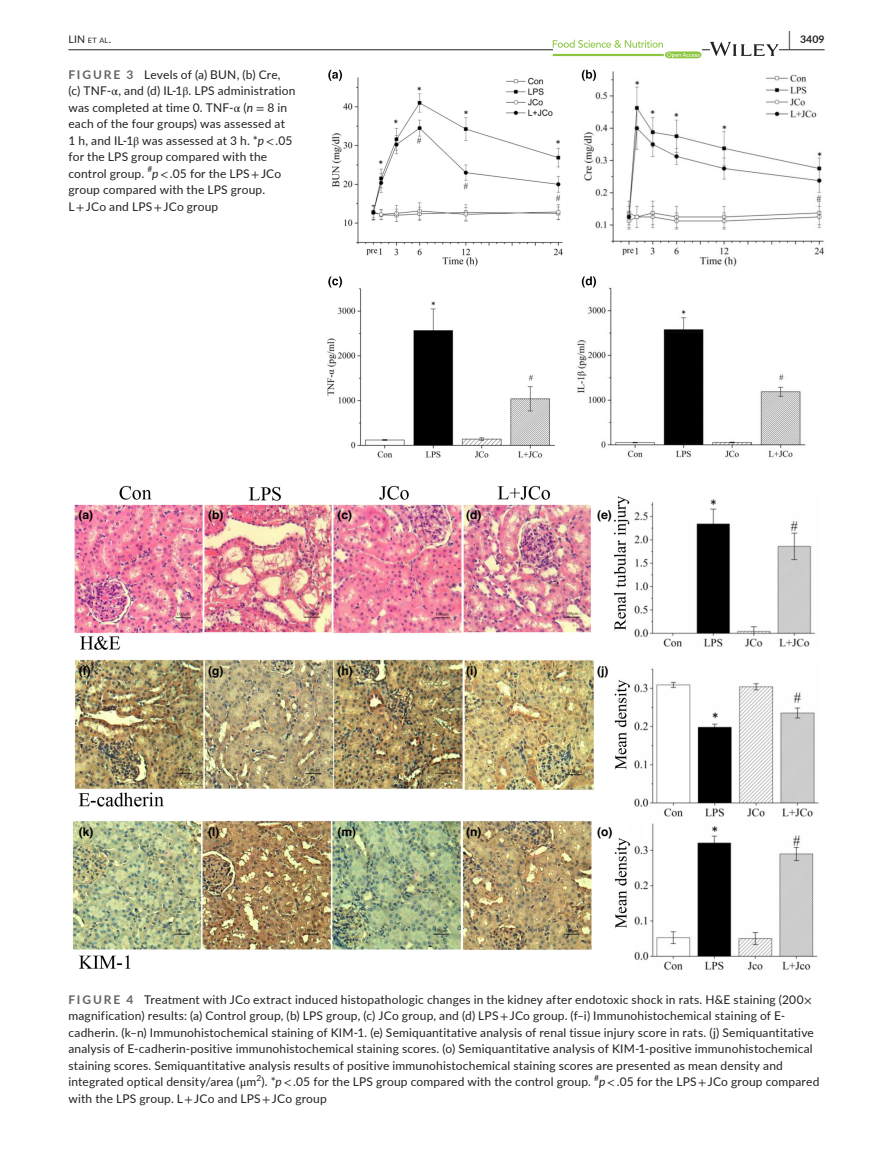
<style>
.page{position:relative;width:893px;height:1174px;background:#fff}
.page>*{position:absolute;margin:0;border:0;box-sizing:border-box;transform-origin:0 0}
.t1{font:12px/16.5px "Lato";letter-spacing:.015em;color:#231f20}
.t2{font:700 12px "Helvetica";color:#000}
.t3{font:700 10.5px "Lato";color:#231f20}
.t4{font:8.4px "Lato";color:#231f20}
.t5{font:7.35px "Lato";color:#231f20}
.s1{font-size:10.5px}
.s2{font-size:19.5px}
.s3{font-weight:700;color:#636366}
.s4{font-family:"STIX"}
.s5{font-style:italic}
</style>
<div class="page">
<hr style="left:68px;top:49px;width:756px;height:1px;background:#231f20">
<svg style="left:553px;top:40px;width:148px;height:18px"></svg>
<svg style="left:710px;top:42px;width:69px;height:14px"></svg>
<img style="left:327px;top:69px;width:497px;height:389px">
<img style="left:72px;top:486px;width:747px;height:484px">
<p class="t5" style="left:68px;top:35px;width:44px"><span class="s1">LIN</span> et al<span class="s1">.</span></p>
<p class="t3" style="left:789px;top:31px;width:37px"><span class="s2">|</span> 3409</p>
<p class="t1" style="left:68px;top:66px;width:229px"><span class="s3">FIGURE 3</span> Levels of (a) BUN, (b) Cre, (c) TNF-<span class="s4">α</span>, and (d) IL-1<span class="s4">β</span>. LPS administration was completed at time 0. TNF-<span class="s4">α</span> (<span class="s5">n</span> <span class="s4">=</span> 8 in each of the four groups) was assessed at<br>1 h, and IL-1<span class="s4">β</span> was assessed at 3 h. *<span class="s5">p</span><span class="s4">&lt;</span> .05 for the LPS group compared with the control group.</p>
<p class="t4" style="left:147px;top:163px;width:6px">#</p>
<p class="t1" style="left:68px;top:165px;width:214px;text-indent:84px"><span class="s5">p</span><span class="s4">&lt;</span> .05 for the LPS <span class="s4">+</span> JCo group compared with the LPS group.<br>L <span class="s4">+</span> JCo and LPS <span class="s4">+</span> JCo group</p>
<p class="t2" style="left:79px;top:505px;width:16px">(a)</p>
<p class="t2" style="left:208px;top:505px;width:17px">(b)</p>
<p class="t2" style="left:337px;top:505px;width:16px">(c)</p>
<p class="t2" style="left:466px;top:505px;width:17px">(d)</p>
<p class="t2" style="left:597px;top:505px;width:16px">(e)</p>
<p class="t2" style="left:79px;top:661px;width:13px">(f)</p>
<p class="t2" style="left:208px;top:661px;width:17px">(g)</p>
<p class="t2" style="left:337px;top:661px;width:17px">(h)</p>
<p class="t2" style="left:466px;top:661px;width:13px">(i)</p>
<p class="t2" style="left:597px;top:661px;width:13px">(j)</p>
<p class="t2" style="left:79px;top:822px;width:16px">(k)</p>
<p class="t2" style="left:208px;top:822px;width:13px">(l)</p>
<p class="t2" style="left:337px;top:822px;width:20px">(m)</p>
<p class="t2" style="left:466px;top:822px;width:17px">(n)</p>
<p class="t2" style="left:597px;top:822px;width:17px">(o)</p>
<p class="t1" style="left:68px;top:990px;width:747px"><span class="s3">FIGURE 4</span> Treatment with JCo extract induced histopathologic changes in the kidney after endotoxic shock in rats. H&amp;E staining (200<span class="s4">× </span>magnification) results: (a) Control group, (b) LPS group, (c) JCo group, and (d) LPS <span class="s4">+</span> JCo group. (f–i) Immunohistochemical staining of E&shy;cadherin. (k–n) Immunohistochemical staining of KIM-1. (e) Semiquantitative analysis of renal tissue injury score in rats. (j) Semiquantitative analysis of E-cadherin-positive immunohistochemical staining scores. (o) Semiquantitative analysis of KIM-1-positive immunohistochemical staining scores. Semiquantitative analysis results of positive immunohistochemical staining scores are presented as mean density and integrated optical density/area (<span class="s4">μ</span>m ). *<span class="s5">p</span><span class="s4">&lt;</span> .05 for the LPS group compared with the control group.</p>
<p class="t4" style="left:257px;top:1072px;width:6px">2</p>
<p class="t4" style="left:594px;top:1072px;width:6px">#</p>
<p class="t1" style="left:599px;top:1073px;width:222px"><span class="s5">p</span><span class="s4">&lt;</span> .05 for the LPS <span class="s4">+</span> JCo group compared</p>
<p class="t1" style="left:68px;top:1089px;width:260px">with the LPS group. L <span class="s4">+</span> JCo and LPS <span class="s4">+</span> JCo group</p>
</div>
